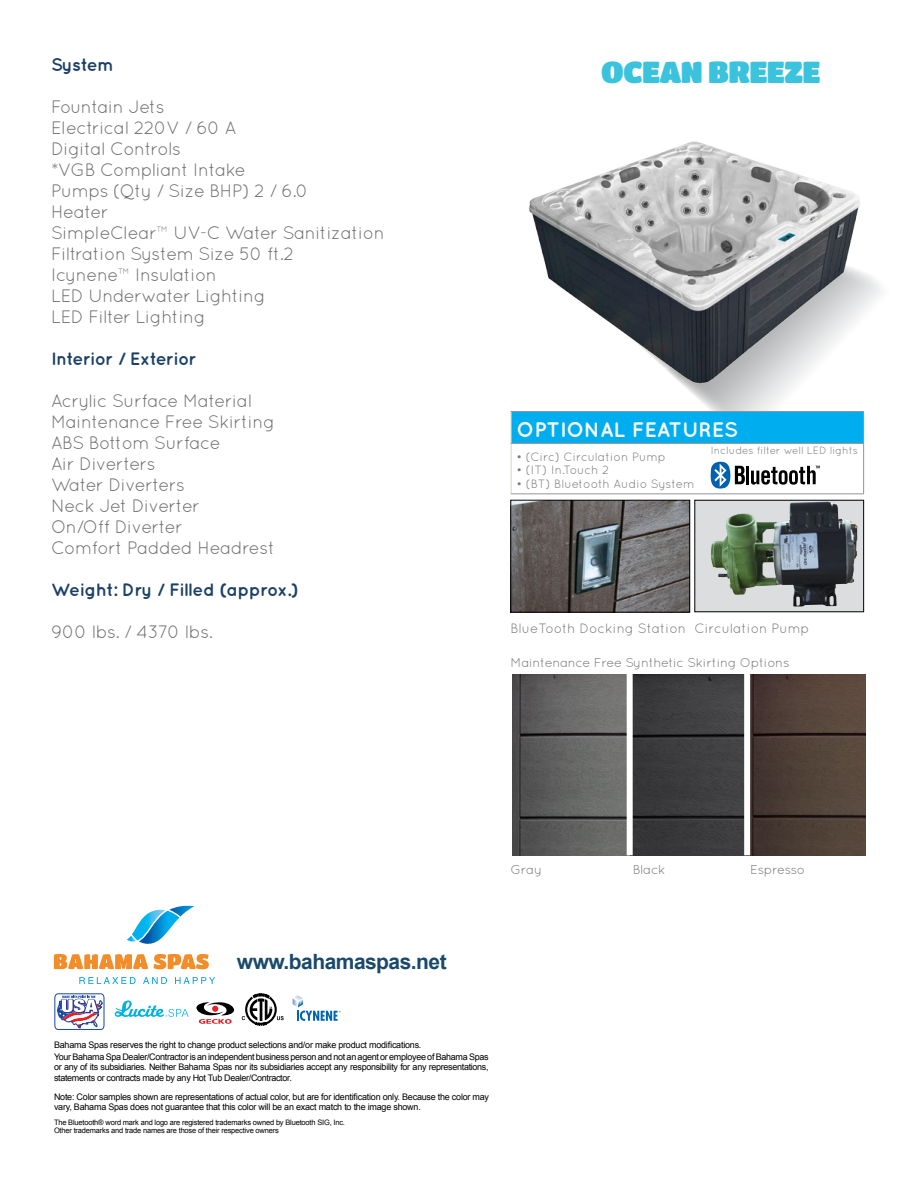
<style>
.page{position:relative;width:918px;height:1188px;background:#fff}
.page>*{position:absolute;margin:0;border:0;box-sizing:border-box;transform-origin:0 0}
.t1{font:30px "Titan One";letter-spacing:-.025em;color:#3bc3de}
.t2{font:700 21px "Arial";letter-spacing:-.025em;color:#1b496a}
.t3{font:700 21px "Quicksand";color:#fff}
.t4{font:18px/21px "Quicksand";letter-spacing:-.025em;color:#6d6e71}
.t5{font:700 18px "Quicksand";letter-spacing:-.025em;color:#1c4166}
.t6{font:13.5px "Quicksand";color:#77787b}
.t7{font:12.75px "Quicksand";letter-spacing:-.025em;color:#77787b}
.t8{font:12px "Quicksand";color:#77787b}
.t9{font:10.5px "Quicksand";color:#77787b}
.t10{font:9px/12px "Arial";letter-spacing:-.035em;color:#000}
.t11{font:7.5px/7.5px "Arial";letter-spacing:-.025em;color:#000}
</style>
<div class="page">
<svg style="left:54px;top:993px;width:50px;height:36px"></svg>
<svg style="left:242px;top:994px;width:42px;height:31px"></svg>
<svg style="left:115px;top:1000px;width:74px;height:17px"></svg>
<svg style="left:196px;top:1002px;width:38px;height:22px"></svg>
<svg style="left:293px;top:995px;width:48px;height:26px"></svg>
<svg style="left:126px;top:905px;width:68px;height:39px"></svg>
<svg style="left:79px;top:977px;width:57px;height:6px"></svg>
<svg style="left:143px;top:977px;width:24px;height:6px"></svg>
<svg style="left:175px;top:977px;width:40px;height:6px"></svg>
<svg style="left:54px;top:954px;width:94px;height:15px"></svg>
<svg style="left:154px;top:954px;width:55px;height:15px"></svg>
<svg style="left:690px;top:275px;width:192px;height:168px"></svg>
<img style="left:529px;top:141px;width:338px;height:250px">
<img style="left:513px;top:674px;width:352px;height:181px">
<div style="left:744px;top:669px;width:6px;height:186px;background:#fff"></div>
<div style="left:627px;top:669px;width:6px;height:186px;background:#fff"></div>
<div style="left:511px;top:411px;width:353px;height:32px;background:#00aeef"></div>
<hr style="left:511px;top:412px;width:1px;height:31px;background:#d4d7b5">
<hr style="left:511px;top:444px;width:1px;height:49px;background:#d4d7b5">
<hr style="left:511px;top:493px;width:353px;height:1px;background:#939598">
<hr style="left:863px;top:444px;width:1px;height:49px;background:#939598">
<hr style="left:511px;top:411px;width:353px;height:1px;background:#939598">
<hr style="left:863px;top:412px;width:1px;height:31px;background:#939598">
<hr style="left:511px;top:443px;width:353px;height:1px;background:#939598">
<img style="left:512px;top:502px;width:176px;height:108px">
<div style="left:510px;top:500px;width:180px;height:112px;border:1px solid #000"></div>
<svg style="left:696px;top:502px;width:166px;height:108px;background:#878f8b"></svg>
<img style="left:740px;top:502px;width:88px;height:20px">
<div style="left:694px;top:500px;width:170px;height:112px;border:1px solid #000"></div>
<hr style="left:746px;top:466px;width:3px;height:18px;background:#000">
<svg style="left:751px;top:466px;width:69px;height:19px"></svg>
<svg style="left:711px;top:462px;width:34px;height:27px"></svg>
<h3 class="t5" style="left:51px;top:54px;width:65px">System</h3>
<p class="t4" style="left:51px;top:96px;width:335px">Fountain Jets<br>Electrical 220V / 60 A<br>Digital Controls<br>*VGB Compliant Intake<br>Pumps (Qty / Size BHP) 2 / 6.0<br>Heater<br>SimpleClear™ UV-C Water Sanitization<br>Filtration System Size 50 ft.2<br>Icynene™ Insulation<br>LED Underwater Lighting<br>LED Filter Lighting</p>
<h3 class="t5" style="left:51px;top:348px;width:147px">Interior / Exterior</h3>
<h3 class="t4" style="left:51px;top:390px;width:226px">Acrylic Surface Material<br>Maintenance Free Skirting<br>ABS Bottom Surface<br>Air Diverters<br>Water Diverters<br>Neck Jet Diverter<br>On/Off Diverter<br>Comfort Padded Headrest</h3>
<h3 class="t5" style="left:51px;top:579px;width:249px">Weight: Dry / Filled (approx.)</h3>
<h3 class="t4" style="left:51px;top:621px;width:163px">900 lbs. / 4370 lbs.</h3>
<h1 class="t1" style="left:601px;top:54px;width:221px">OCEAN BREEZE</h1>
<h2 class="t3" style="left:516px;top:417px;width:223px">OPTIONAL FEATURES</h2>
<h3 class="t8" style="left:516px;top:450px;width:151px">• (Circ) Circulation Pump</h3>
<h3 class="t8" style="left:516px;top:463px;width:94px">• (IT) In.Touch 2</h3>
<h3 class="t8" style="left:516px;top:477px;width:180px">• (BT) Bluetooth Audio System</h3>
<p class="t9" style="left:711px;top:444px;width:149px">Includes filter well LED lights</p>
<h3 class="t6" style="left:511px;top:621px;width:177px">BlueTooth Docking Station</h3>
<h3 class="t6" style="left:694px;top:621px;width:116px">Circulation Pump</h3>
<h3 class="t7" style="left:511px;top:655px;width:280px">Maintenance Free Synthetic Skirting Options</h3>
<h3 class="t7" style="left:511px;top:863px;width:33px">Gray</h3>
<h3 class="t7" style="left:633px;top:863px;width:34px">Black</h3>
<h3 class="t7" style="left:750px;top:863px;width:56px">Espresso</h3>
<h2 class="t2" style="left:237px;top:948px;width:211px">www.bahamaspas.net</h2>
<p class="t10" style="left:54px;top:1039px;width:436px">Bahama Spas reserves the right to change product selections and/or make product modifications.<br>Your Bahama Spa Dealer/Contractor is an independent business person and not an agent or employee of Bahama Spas</p>
<p class="t10" style="left:54px;top:1062px;width:436px;line-height:10.5px">or any of its subsidiaries. Neither Bahama Spas nor its subsidiaries accept any responsibility for any representations, statements or contracts made by any Hot Tub Dealer/Contractor.</p>
<p class="t10" style="left:54px;top:1091px;width:437px;line-height:10.8px">Note: Color samples shown are representations of actual color, but are for identification only. Because the color may vary, Bahama Spas does not guarantee that this color will be an exact match to the image shown.</p>
<p class="t11" style="left:54px;top:1119px;width:293px">The Bluetooth® word mark and logo are registered trademarks owned by Bluetooth SIG, Inc.<br>Other trademarks and trade names are those of their respective owners</p>
</div>
